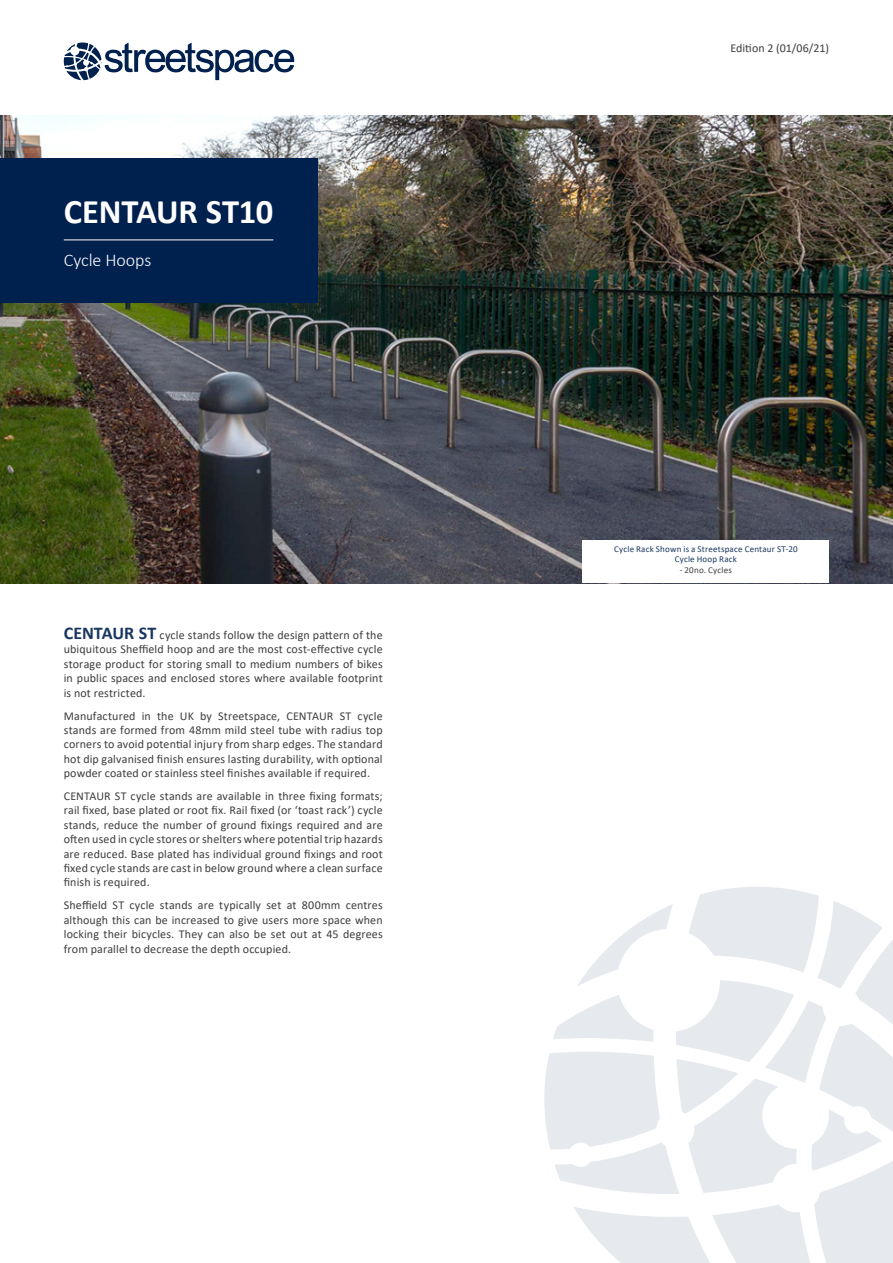
<style>
.page{position:relative;width:893px;height:1263px;background:#fff}
.page>*{position:absolute;margin:0;border:0;box-sizing:border-box;transform-origin:0 0}
.t1{font:700 34.5px "Calibri";letter-spacing:-.005em;color:#fff}
.t2{font:300 18px "Calibri";letter-spacing:-.005em;color:#fff}
.t3{font:12px/14.4px "Calibri";letter-spacing:.01em;color:#3e3e3f;text-align:justify}
.t4{font:9px/10.5px "Calibri";letter-spacing:.02em;color:#1a3761;text-align:center}
.t5{font:9px "Calibri";letter-spacing:.02em;color:#3e3e3f}
.s1{font-weight:700;font-size:18px;color:#1a3660}
</style>
<div class="page">
<svg style="left:544px;top:887px;width:349px;height:376px"></svg>
<img style="left:0;top:115px;width:893px;height:468px">
<div style="left:0;top:158px;width:318px;height:144px;background:#00204e"></div>
<hr style="left:64px;top:240px;width:209px;height:1px;background:#fff">
<div style="left:583px;top:540px;width:246px;height:43px;background:#fff"></div>
<svg style="left:64px;top:43px;width:230px;height:37px"></svg>
<p class="t1" style="left:64px;top:187px;width:211px">CENTAUR ST10</p>
<p class="t2" style="left:64px;top:249px;width:89px">Cycle Hoops</p>
<p class="t3" style="left:64px;top:627px;width:320px"><span class="s1">CENTAUR ST</span> cycle stands follow the design pattern of the ubiquitous Sheffield hoop and are the most cost-effective cycle storage product for storing small to medium numbers of bikes in public spaces and enclosed stores where available footprint is not restricted.</p>
<p class="t3" style="left:64px;top:708px;width:320px">Manufactured in the UK by Streetspace, CENTAUR ST cycle stands are formed from 48mm mild steel tube with radius top corners to avoid potential injury from sharp edges. The standard hot dip galvanised finish ensures lasting durability, with optional powder coated or stainless steel finishes available if required.</p>
<p class="t3" style="left:64px;top:788px;width:320px">CENTAUR ST cycle stands are available in three fixing formats; rail fixed, base plated or root fix. Rail fixed (or ‘toast rack’) cycle stands, reduce the number of ground fixings required and are often used in cycle stores or shelters where potential trip hazards are reduced. Base plated has individual ground fixings and root fixed cycle stands are cast in below ground where a clean surface finish is required.</p>
<p class="t3" style="left:64px;top:898px;width:320px">Sheffield ST cycle stands are typically set at 800mm centres although this can be increased to give users more space when locking their bicycles. They can also be set out at 45 degrees from parallel to decrease the depth occupied.</p>
<p class="t3" style="left:731px;top:40px;width:100px">Edition 2 (01/06/21)</p>
<p class="t4" style="left:614px;top:543px;width:185px">Cycle Rack Shown is a Streetspace Centaur ST-20<br>Cycle Hoop Rack</p>
<p class="t5" style="left:680px;top:563px;width:54px">- 20no. Cycles</p>
</div>
